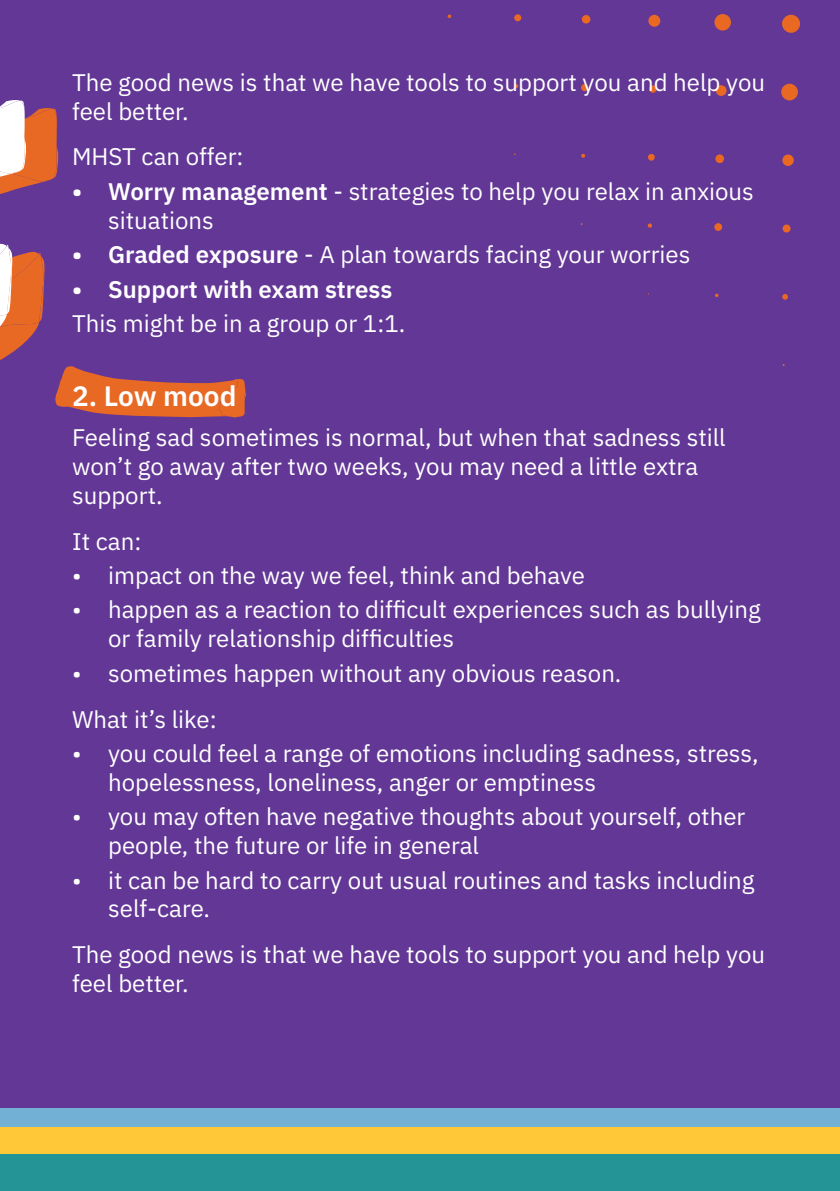
<style>
.page{position:relative;width:840px;height:1191px;background:#fff}
.page>*{position:absolute;margin:0;border:0;box-sizing:border-box;transform-origin:0 0}
.t1{font:600 28px "IBM Plex Sans";color:#fff}
.t2{font:24px/28.8px "IBM Plex Sans";color:#fff}
.t3{font:600 24px "IBM Plex Sans";color:#fff}
.s1{font-weight:600}
</style>
<div class="page">
<div style="left:0;top:1153px;width:839px;height:38px;background:#249496"></div>
<div style="left:0;top:1126px;width:839px;height:27px;background:#ffc838"></div>
<div style="left:0;top:1107px;width:839px;height:19px;background:#72b1d5"></div>
<div style="left:0;top:0;width:839px;height:1107px;background:#633796"></div>
<svg style="left:447px;top:14px;width:4px;height:4px"></svg>
<div style="left:514px;top:14px;width:7px;height:7px;background:#e96923;border-radius:50%"></div>
<div style="left:581px;top:15px;width:9px;height:9px;background:#e96923;border-radius:50%"></div>
<div style="left:648px;top:15px;width:12px;height:12px;background:#e96923;border-radius:50%"></div>
<div style="left:714px;top:14px;width:16px;height:17px;background:#e96923;border-radius:50%"></div>
<div style="left:781px;top:15px;width:18px;height:18px;background:#e96923;border-radius:50%"></div>
<svg style="left:514px;top:84px;width:4px;height:4px"></svg>
<svg style="left:580px;top:84px;width:8px;height:7px"></svg>
<svg style="left:648px;top:85px;width:8px;height:8px"></svg>
<div style="left:715px;top:85px;width:11px;height:11px;background:#e96923;border-radius:50%"></div>
<div style="left:780px;top:84px;width:17px;height:16px;background:#e96923;border-radius:50%"></div>
<svg style="left:647px;top:154px;width:7px;height:7px"></svg>
<div style="left:715px;top:154px;width:8px;height:9px;background:#e96923;border-radius:50%"></div>
<svg style="left:781px;top:154px;width:12px;height:12px"></svg>
<svg style="left:647px;top:223px;width:4px;height:5px"></svg>
<div style="left:714px;top:223px;width:7px;height:8px;background:#e96923;border-radius:50%"></div>
<svg style="left:782px;top:224px;width:8px;height:9px"></svg>
<svg style="left:782px;top:294px;width:5px;height:6px"></svg>
<svg style="left:0;top:100px;width:246px;height:318px"></svg>
<p class="t2" style="left:72px;top:66px;width:694px">The good news is that we have tools to support you and help you feel better.</p>
<p class="t2" style="left:72px;top:140px;width:173px">MHST can offer:</p>
<p class="t2" style="left:108px;top:175px;width:647px;text-indent:-36px"><span class="s1">• Worry management</span> - strategies to help you relax in anxious situations</p>
<p class="t2" style="left:72px;top:238px;width:619px"><span class="s1">• Graded exposure</span> - A plan towards facing your worries</p>
<p class="t3" style="left:72px;top:270px;width:322px">• Support with exam stress</p>
<p class="t2" style="left:72px;top:307px;width:334px">This might be in a group or 1:1.</p>
<p class="t1" style="left:72px;top:374px;width:166px">2. Low mood</p>
<p class="t2" style="left:72px;top:421px;width:655px">Feeling sad sometimes is normal, but when that sadness still won’t go away after two weeks, you may need a little extra support.</p>
<p class="t2" style="left:72px;top:524px;width:71px">It can:</p>
<p class="t2" style="left:72px;top:559px;width:514px">• impact on the way we feel, think and behave</p>
<p class="t2" style="left:108px;top:593px;width:653px;text-indent:-36px">• happen as a reaction to difficult experiences such as bullying or family relationship difficulties</p>
<p class="t2" style="left:72px;top:648px;width:550px;line-height:45.8px">• sometimes happen without any obvious reason.<br>What it’s like:</p>
<p class="t2" style="left:108px;top:737px;width:651px;text-indent:-36px">• you could feel a range of emotions including sadness, stress, hopelessness, loneliness, anger or emptiness</p>
<p class="t2" style="left:108px;top:800px;width:638px;text-indent:-36px">• you may often have negative thoughts about yourself, other people, the future or life in general</p>
<p class="t2" style="left:108px;top:863px;width:647px;text-indent:-36px">• it can be hard to carry out usual routines and tasks including self-care.</p>
<p class="t2" style="left:72px;top:938px;width:694px">The good news is that we have tools to support you and help you feel better.</p>
</div>
